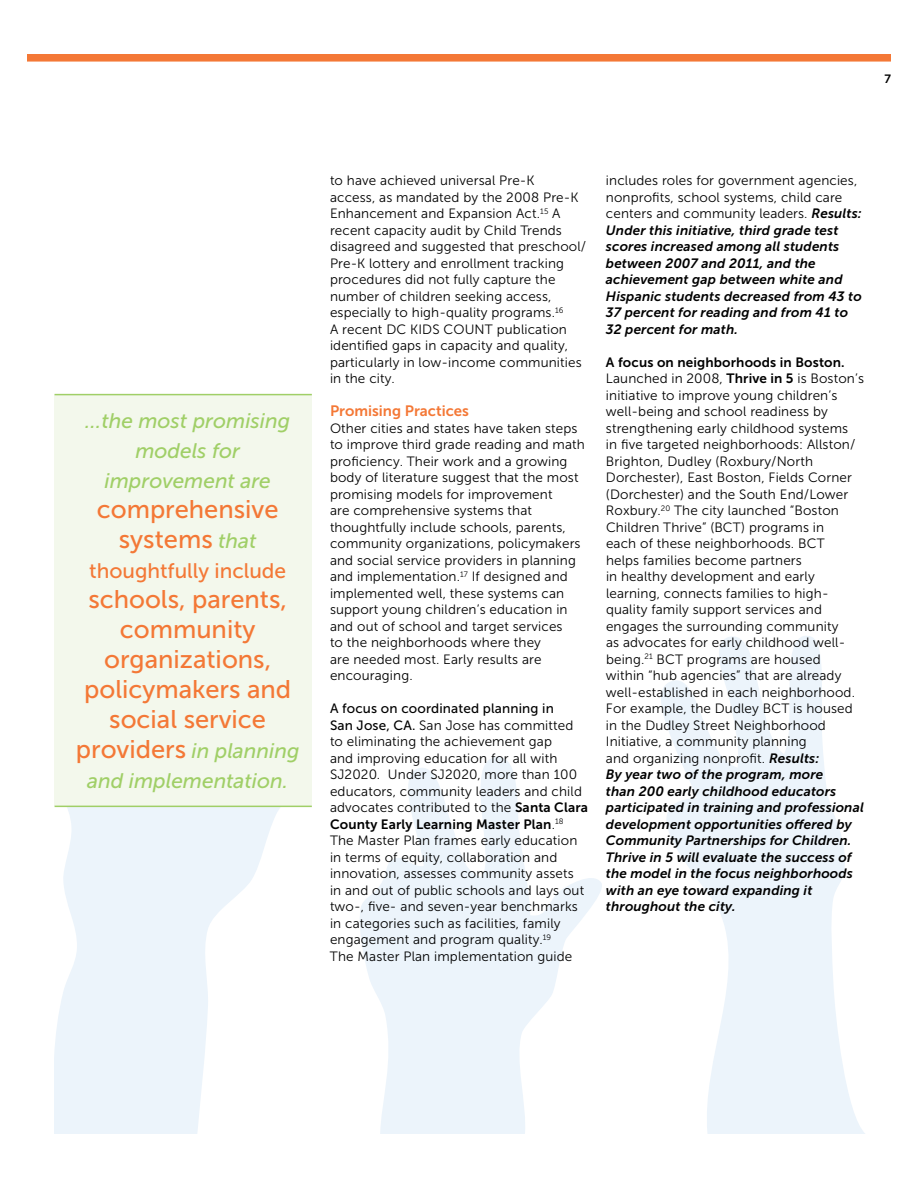
<style>
.page{position:relative;width:918px;height:1188px;background:#fff}
.page>*{position:absolute;margin:0;border:0;box-sizing:border-box;transform-origin:0 0}
.t1{font:25.5px/30px "Museo Sans 500";color:#f47836;text-align:center}
.t2{font:italic 21px/30px "Museo Sans 500";color:#a0cf67;text-align:center}
.t3{font:21px "Museo Sans 500";color:#f47836}
.t4{font:15px "Museo Sans 700";color:#f47836}
.t5{font:13.5px/16.5px "Museo Sans 300";letter-spacing:.01em;color:#000}
.t6{font:italic 13.5px/16.5px "Museo Sans 700";letter-spacing:.01em;color:#000}
.t7{font:13.5px "Museo Sans 700";letter-spacing:.01em;color:#000}
.t8{font:13.5px "Museo Sans 500";letter-spacing:.01em;color:#000}
.t9{font:12px "Museo Sans 700";color:#000}
.s1{font-style:italic;font-size:21px;color:#a0cf67}
.s2{font-style:normal;font-size:25.5px;color:#f47836}
.s3{font-family:"Museo Sans 500"}
.s4{font-family:"Museo Sans 700"}
.s5{font-family:"Museo Sans 300"}
.s6{font-family:"Museo Sans 700";font-style:italic}
</style>
<div class="page">
<svg style="left:27px;top:54px;width:864px;height:8px"></svg>
<svg style="left:54px;top:636px;width:811px;height:498px"></svg>
<div style="left:55px;top:395px;width:257px;height:411px;background:#f3f8ec"></div>
<hr style="left:55px;top:394px;width:257px;height:1px;background:#a0cf67">
<hr style="left:55px;top:806px;width:257px;height:1px;background:#a0cf67">
<p class="t9" style="left:884px;top:72px;width:8px">7</p>
<h2 class="t2" style="left:85px;top:406px;width:206px">…the most promising models for improvement are</h2>
<h1 class="t1" style="left:97px;top:495px;width:183px">comprehensive systems <span class="s1">that</span></h1>
<h2 class="t3" style="left:89px;top:560px;width:199px">thoughtfully include</h2>
<h1 class="t1" style="left:84px;top:585px;width:209px">schools, parents, community organizations, policymakers and social service</h1>
<h2 class="t2" style="left:76px;top:736px;width:225px"><span class="s2">providers</span> in planning and implementation.</h2>
<p class="t5" style="left:330px;top:172px;width:258px">to have achieved universal Pre-K<br>access, as mandated by the 2008 Pre-K Enhancement and Expansion Act.<sup>15</sup> A recent capacity audit by Child Trends disagreed and suggested that preschool/ Pre-K lottery and enrollment tracking procedures did not fully capture the number of children seeking access, especially to high-quality programs.<sup>16<br></sup>A recent DC KIDS COUNT publication identified gaps in capacity and quality, particularly in low-income communities in the city.</p>
<p class="t4" style="left:330px;top:403px;width:141px">Promising Practices</p>
<p class="t5" style="left:330px;top:420px;width:256px">Other cities and states have taken steps to improve third grade reading and math proficiency. Their work and a growing body of literature suggest that the most promising models for improvement<br>are comprehensive systems that thoughtfully include schools, parents, community organizations, policymakers and social service providers in planning and implementation.<sup>17</sup> If designed and implemented well, these systems can support young children’s education in and out of school and target services<br>to the neighborhoods where they<br>are needed most. Early results are encouraging.</p>
<p class="t8" style="left:330px;top:701px;width:225px">A focus on coordinated planning in</p>
<p class="t5" style="left:330px;top:717px;width:260px"><span class="s3">San Jose, CA.</span> San Jose has committed to eliminating the achievement gap<br>and improving education for all with SJ2020. Under SJ2020, more than 100 educators, community leaders and child advocates contributed to the <span class="s4">Santa Clara</span></p>
<p class="t7" style="left:330px;top:816px;width:235px">County Early Learning Master Plan<span class="s5">.</span><sup>18</sup></p>
<p class="t5" style="left:330px;top:832px;width:256px">The Master Plan frames early education in terms of equity, collaboration and innovation, assesses community assets in and out of public schools and lays out two-, five- and seven-year benchmarks in categories such as facilities, family engagement and program quality.<sup>19<br></sup>The Master Plan implementation guide</p>
<p class="t5" style="left:606px;top:172px;width:257px">includes roles for government agencies, nonprofits, school systems, child care centers and community leaders. <span class="s6">Results:</span></p>
<p class="t6" style="left:606px;top:222px;width:257px">Under this initiative, third grade test scores increased among all students between 2007 and 2011, and the achievement gap between white and Hispanic students decreased from 43 to 37 percent for reading and from 41 to 32 percent for math.</p>
<p class="t7" style="left:606px;top:354px;width:240px">A focus on neighborhoods in Boston.</p>
<p class="t5" style="left:606px;top:370px;width:260px">Launched in 2008, <span class="s4">Thrive in 5</span> is Boston’s initiative to improve young children’s well-being and school readiness by strengthening early childhood systems<br>in five targeted neighborhoods: Allston/ Brighton, Dudley (Roxbury/North Dorchester), East Boston, Fields Corner (Dorchester) and the South End/Lower Roxbury.<sup>20</sup> The city launched “Boston Children Thrive” (BCT) programs in<br>each of these neighborhoods. BCT<br>helps families become partners<br>in healthy development and early learning, connects families to high&shy;quality family support services and engages the surrounding community<br>as advocates for early childhood well&shy;being.<sup>21</sup> BCT programs are housed<br>within “hub agencies” that are already well-established in each neighborhood.<br>For example, the Dudley BCT is housed in the Dudley Street Neighborhood Initiative, a community planning<br>and organizing nonprofit. <span class="s6">Results:</span></p>
<p class="t6" style="left:606px;top:766px;width:259px">By year two of the program, more<br>than 200 early childhood educators participated in training and professional development opportunities offered by Community Partnerships for Children.<br>Thrive in 5 will evaluate the success of the model in the focus neighborhoods with an eye toward expanding it throughout the city.</p>
</div>
